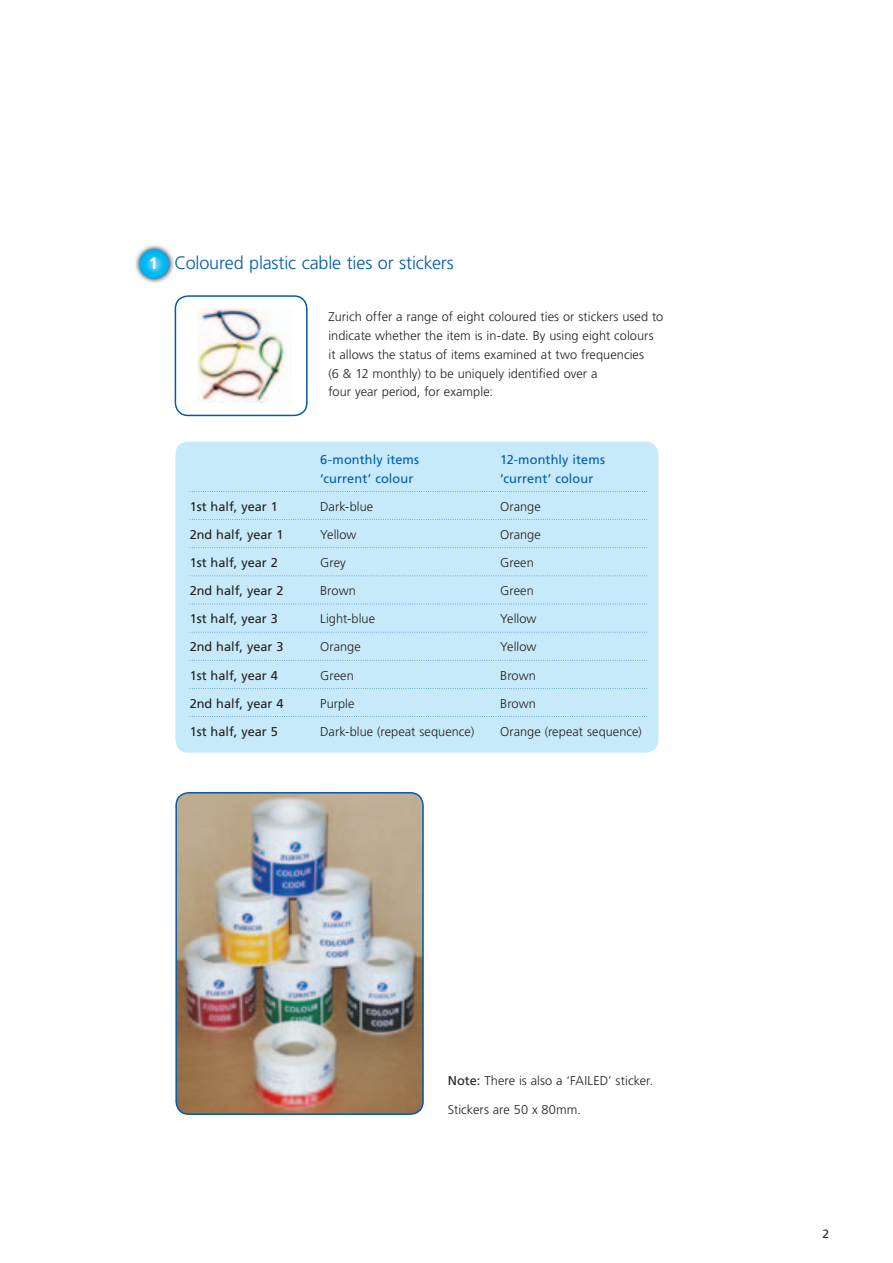
<style>
.page{position:relative;width:893px;height:1263px;background:#fff}
.page>*{position:absolute;margin:0;border:0;box-sizing:border-box;transform-origin:0 0}
.t1{font:300 18px "Frutiger LT Std";letter-spacing:-.01em;color:#015aaa}
.t2{font:300 12.75px/18.8px "Frutiger LT Std";letter-spacing:.005em;color:#231f20}
.t3{font:12.75px "Frutiger LT Std";color:#231f20}
.t4{font:12.75px "Frutiger LT Std";letter-spacing:.01em;color:#015aaa}
.t5{font:12px "Frutiger LT Std";color:#231f20}
.s1{font-weight:700;font-size:16.5px;color:#fff}
.s2{font-weight:400}
</style>
<div class="page">
<img style="left:135px;top:245px;width:38px;height:38px">
<svg style="left:139px;top:249px;width:30px;height:30px"></svg>
<div style="left:175px;top:441px;width:483px;height:312px;background:#c6eafa;border-radius:13px"></div>
<svg style="left:190px;top:491px;width:457px;height:1px"></svg>
<svg style="left:190px;top:519px;width:457px;height:1px"></svg>
<svg style="left:190px;top:547px;width:457px;height:1px"></svg>
<svg style="left:190px;top:575px;width:457px;height:1px"></svg>
<svg style="left:190px;top:604px;width:457px;height:1px"></svg>
<svg style="left:190px;top:632px;width:457px;height:1px"></svg>
<svg style="left:190px;top:660px;width:457px;height:1px"></svg>
<svg style="left:190px;top:688px;width:457px;height:1px"></svg>
<svg style="left:190px;top:716px;width:457px;height:1px"></svg>
<img style="left:175px;top:295px;width:133px;height:121px">
<img style="left:175px;top:792px;width:249px;height:323px">
<h1 class="t1" style="left:149px;top:253px;width:307px"><span class="s1">1</span> Coloured plastic cable ties or stickers</h1>
<p class="t2" style="left:328px;top:308px;width:336px">Zurich offer a range of eight coloured ties or stickers used to indicate whether the item is in-date. By using eight colours it allows the status of items examined at two frequencies<br>(6 &amp; 12 monthly) to be uniquely identified over a<br>four year period, for example:</p>
<p class="t4" style="left:320px;top:452px;width:101px">6-monthly items</p>
<p class="t4" style="left:500px;top:452px;width:106px">12-monthly items</p>
<p class="t4" style="left:320px;top:471px;width:95px">‘current’ colour</p>
<p class="t4" style="left:500px;top:471px;width:95px">‘current’ colour</p>
<p class="t3" style="left:190px;top:499px;width:90px">1st half, year 1</p>
<p class="t2" style="left:320px;top:497px;width:55px">Dark-blue</p>
<p class="t2" style="left:500px;top:497px;width:42px">Orange</p>
<p class="t3" style="left:190px;top:527px;width:95px">2nd half, year 1</p>
<p class="t2" style="left:320px;top:525px;width:38px">Yellow</p>
<p class="t2" style="left:500px;top:525px;width:42px">Orange</p>
<p class="t3" style="left:190px;top:555px;width:90px">1st half, year 2</p>
<p class="t2" style="left:320px;top:553px;width:27px">Grey</p>
<p class="t2" style="left:500px;top:553px;width:35px">Green</p>
<p class="t3" style="left:190px;top:583px;width:95px">2nd half, year 2</p>
<p class="t2" style="left:320px;top:581px;width:37px">Brown</p>
<p class="t2" style="left:500px;top:581px;width:35px">Green</p>
<p class="t3" style="left:190px;top:611px;width:90px">1st half, year 3</p>
<p class="t2" style="left:320px;top:610px;width:57px">Light-blue</p>
<p class="t2" style="left:500px;top:610px;width:38px">Yellow</p>
<p class="t3" style="left:190px;top:639px;width:95px">2nd half, year 3</p>
<p class="t2" style="left:320px;top:638px;width:42px">Orange</p>
<p class="t2" style="left:500px;top:638px;width:38px">Yellow</p>
<p class="t3" style="left:190px;top:668px;width:90px">1st half, year 4</p>
<p class="t2" style="left:320px;top:666px;width:35px">Green</p>
<p class="t2" style="left:500px;top:666px;width:37px">Brown</p>
<p class="t3" style="left:190px;top:696px;width:95px">2nd half, year 4</p>
<p class="t2" style="left:320px;top:694px;width:36px">Purple</p>
<p class="t2" style="left:500px;top:694px;width:37px">Brown</p>
<p class="t3" style="left:190px;top:724px;width:90px">1st half, year 5</p>
<p class="t2" style="left:320px;top:722px;width:156px">Dark-blue (repeat sequence)</p>
<p class="t2" style="left:500px;top:722px;width:143px">Orange (repeat sequence)</p>
<p class="t2" style="left:448px;top:1072px;width:207px"><span class="s2">Note:</span> There is also a ‘FAILED’ sticker.</p>
<p class="t2" style="left:448px;top:1100px;width:135px">Stickers are 50 x 80mm.</p>
<p class="t5" style="left:822px;top:1227px;width:8px">2</p>
</div>
